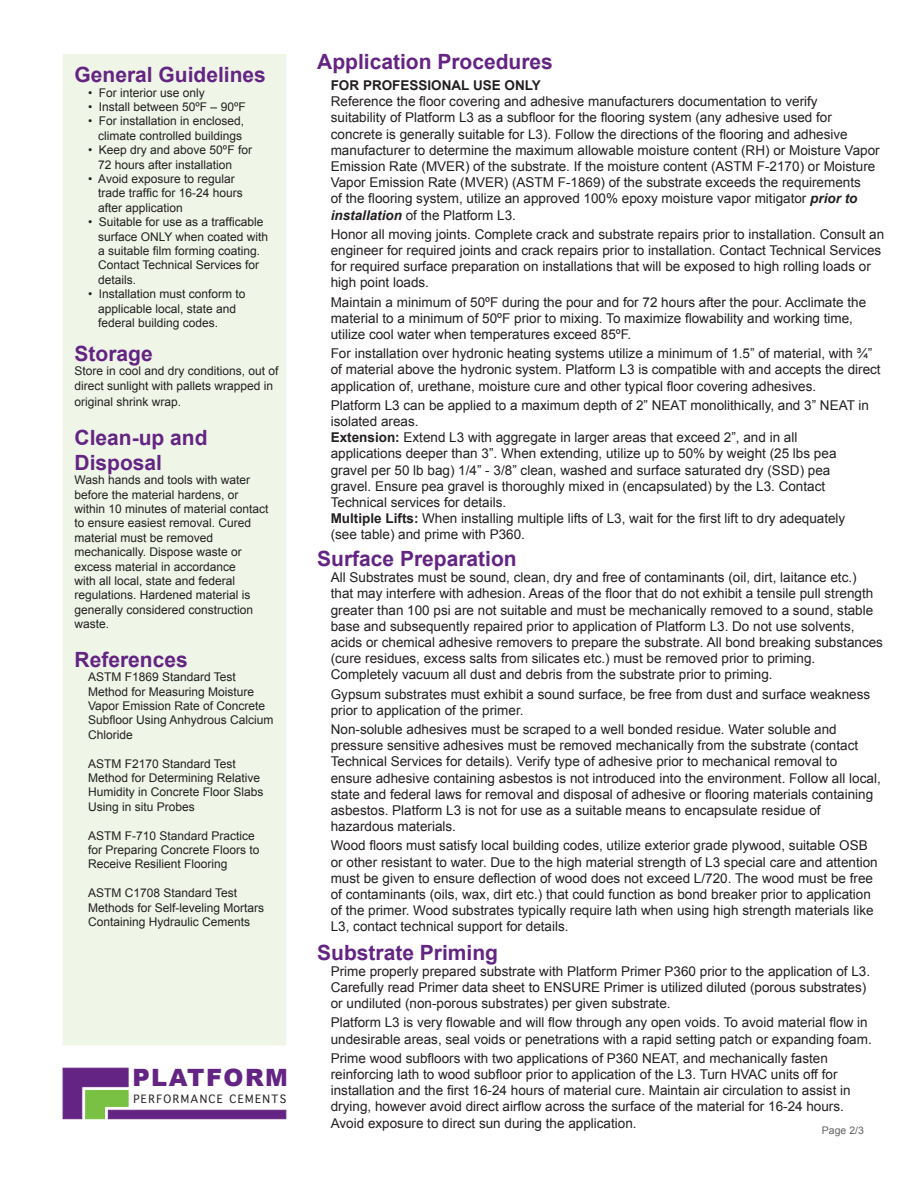
<style>
.page{position:relative;width:918px;height:1188px;background:#fff}
.page>*{position:absolute;margin:0;border:0;box-sizing:border-box;transform-origin:0 0}
.t1{font:900 23.85px "Arial";letter-spacing:.06em;color:#642483}
.t2{font:700 21px/25.2px "Arial";color:#642483}
.t3{font:13.5px/16.2px "Arial";color:#231f20}
.t4{font:700 13.5px "Arial";color:#231f20}
.t5{font:12px/14.4px "Arial";color:#231f20}
.t6{font:10.95px "Geneva";letter-spacing:.13em;color:#231f20}
.t7{font:10.5px "Arial";color:#636366}
.s1{font-weight:700;font-style:italic}
.s2{font-weight:700}
</style>
<div class="page">
<div style="left:63px;top:54px;width:223px;height:991px;background:#eff6e8"></div>
<div style="left:108px;top:1110px;width:178px;height:9px;background:#642483;border:1px solid #642483"></div>
<svg style="left:62px;top:1067px;width:67px;height:53px;background:#7e6b81"></svg>
<h2 class="t2" style="left:75px;top:63px;width:193px">General Guidelines</h2>
<p class="t5" style="left:88px;top:85px;width:118px">• For interior use only</p>
<p class="t5" style="left:88px;top:100px;width:159px">• Install between 50ºF – 90ºF</p>
<p class="t5" style="left:88px;top:114px;width:158px;text-align:right">• For installation in enclosed, climate controlled buildings</p>
<p class="t5" style="left:98px;top:143px;width:155px;text-indent:-10px">• Keep dry and above 50ºF for<br>72 hours after installation</p>
<p class="t5" style="left:98px;top:172px;width:146px;text-indent:-10px">• Avoid exposure to regular trade traffic for 16-24 hours after application</p>
<p class="t5" style="left:98px;top:215px;width:172px;text-indent:-10px">• Suitable for use as a trafficable surface ONLY when coated with a suitable film forming coating.<br>Contact Technical Services for details.</p>
<p class="t5" style="left:98px;top:287px;width:149px;text-indent:-10px">• Installation must conform to applicable local, state and federal building codes.</p>
<h2 class="t2" style="left:75px;top:342px;width:80px">Storage</h2>
<p class="t5" style="left:75px;top:364px;width:206px">Store in cool and dry conditions, out of direct sunlight with pallets wrapped in</p>
<p class="t5" style="left:75px;top:395px;width:108px">original shrink wrap.</p>
<h2 class="t2" style="left:75px;top:425px;width:135px">Clean-up and<br>Disposal</h2>
<p class="t5" style="left:75px;top:473px;width:196px">Wash hands and tools with water before the material hardens, or within 10 minutes of material contact to ensure easiest removal. Cured material must be removed mechanically. Dispose waste or excess material in accordance<br>with all local, state and federal regulations. Hardened material is generally considered construction waste.</p>
<h2 class="t2" style="left:75px;top:648px;width:115px">References</h2>
<p class="t5" style="left:88px;top:670px;width:187px">ASTM F1869 Standard Test<br>Method for Measuring Moisture<br>Vapor Emission Rate of Concrete<br>Subfloor Using Anhydrous Calcium<br>Chloride</p>
<p class="t5" style="left:88px;top:756px;width:177px">ASTM F2170 Standard Test<br>Method for Determining Relative<br>Humidity in Concrete Floor Slabs<br>Using in situ Probes</p>
<p class="t5" style="left:88px;top:828px;width:173px">ASTM F-710 Standard Practice for Preparing Concrete Floors to<br>Receive Resilient Flooring</p>
<p class="t5" style="left:88px;top:886px;width:178px">ASTM C1708 Standard Test<br>Methods for Self-leveling Mortars<br>Containing Hydraulic Cements</p>
<h1 class="t1" style="left:132px;top:1060px;width:157px">PLATFORM</h1>
<p class="t6" style="left:133px;top:1093px;width:154px">PERFORMANCE CEMENTS</p>
<h2 class="t2" style="left:317px;top:50px;width:237px">Application Procedures</h2>
<p class="t4" style="left:331px;top:76px;width:212px">FOR PROFESSIONAL USE ONLY</p>
<p class="t3" style="left:331px;top:93px;width:550px">Reference the floor covering and adhesive manufacturers documentation to verify<br>suitability of Platform L3 as a subfloor for the flooring system (any adhesive used for concrete is generally suitable for L3). Follow the directions of the flooring and adhesive manufacturer to determine the maximum allowable moisture content (RH) or Moisture Vapor Emission Rate (MVER) of the substrate. If the moisture content (ASTM F-2170) or Moisture Vapor Emission Rate (MVER) (ASTM F-1869) of the substrate exceeds the requirements<br>of the flooring system, utilize an approved 100% epoxy moisture vapor mitigator <span class="s1">prior to installation</span> of the Platform L3.</p>
<p class="t3" style="left:331px;top:226px;width:555px">Honor all moving joints. Complete crack and substrate repairs prior to installation. Consult an engineer for required joints and crack repairs prior to installation. Contact Technical Services for required surface preparation on installations that will be exposed to high rolling loads or high point loads.</p>
<p class="t3" style="left:331px;top:294px;width:537px">Maintain a minimum of 50ºF during the pour and for 72 hours after the pour. Acclimate the material to a minimum of 50ºF prior to mixing. To maximize flowability and working time, utilize cool water when temperatures exceed 85ºF.</p>
<p class="t3" style="left:331px;top:345px;width:551px">For installation over hydronic heating systems utilize a minimum of 1.5” of material, with ¾” of material above the hydronic system. Platform L3 is compatible with and accepts the direct application of, urethane, moisture cure and other typical floor covering adhesives.</p>
<p class="t3" style="left:331px;top:397px;width:540px">Platform L3 can be applied to a maximum depth of 2” NEAT monolithically, and 3” NEAT in isolated areas.<br><span class="s2">Extension:</span> Extend L3 with aggregate in larger areas that exceed 2”, and in all applications deeper than 3”. When extending, utilize up to 50% by weight (25 lbs pea gravel per 50 lb bag) 1/4” - 3/8” clean, washed and surface saturated dry (SSD) pea gravel. Ensure pea gravel is thoroughly mixed in (encapsulated) by the L3. Contact Technical services for details.<br><span class="s2">Multiple Lifts:</span> When installing multiple lifts of L3, wait for the first lift to dry adequately (see table) and prime with P360.</p>
<h2 class="t2" style="left:317px;top:547px;width:201px">Surface Preparation</h2>
<p class="t3" style="left:331px;top:570px;width:554px">All Substrates must be sound, clean, dry and free of contaminants (oil, dirt, laitance etc.)<br>that may interfere with adhesion. Areas of the floor that do not exhibit a tensile pull strength greater than 100 psi are not suitable and must be mechanically removed to a sound, stable base and subsequently repaired prior to application of Platform L3. Do not use solvents, acids or chemical adhesive removers to prepare the substrate. All bond breaking substances (cure residues, excess salts from silicates etc.) must be removed prior to priming.<br>Completely vacuum all dust and debris from the substrate prior to priming.</p>
<p class="t3" style="left:331px;top:686px;width:541px">Gypsum substrates must exhibit a sound surface, be free from dust and surface weakness prior to application of the primer.</p>
<p class="t3" style="left:331px;top:721px;width:552px">Non-soluble adhesives must be scraped to a well bonded residue. Water soluble and pressure sensitive adhesives must be removed mechanically from the substrate (contact Technical Services for details). Verify type of adhesive prior to mechanical removal to ensure adhesive containing asbestos is not introduced into the environment. Follow all local, state and federal laws for removal and disposal of adhesive or flooring materials containing asbestos. Platform L3 is not for use as a suitable means to encapsulate residue of hazardous materials.</p>
<p class="t3" style="left:331px;top:838px;width:549px">Wood floors must satisfy local building codes, utilize exterior grade plywood, suitable OSB or other resistant to water. Due to the high material strength of L3 special care and attention must be given to ensure deflection of wood does not exceed L/720. The wood must be free of contaminants (oils, wax, dirt etc.) that could function as bond breaker prior to application of the primer. Wood substrates typically require lath when using high strength materials like L3, contact technical support for details.</p>
<h2 class="t2" style="left:317px;top:940px;width:182px">Substrate Priming</h2>
<p class="t3" style="left:331px;top:963px;width:541px">Prime properly prepared substrate with Platform Primer P360 prior to the application of L3.<br>Carefully read Primer data sheet to ENSURE Primer is utilized diluted (porous substrates) or undiluted (non-porous substrates) per given substrate.</p>
<p class="t3" style="left:331px;top:1015px;width:543px">Platform L3 is very flowable and will flow through any open voids. To avoid material flow in undesirable areas, seal voids or penetrations with a rapid setting patch or expanding foam.</p>
<p class="t3" style="left:331px;top:1050px;width:521px">Prime wood subfloors with two applications of P360 NEAT, and mechanically fasten reinforcing lath to wood subfloor prior to application of the L3. Turn HVAC units off for installation and the first 16-24 hours of material cure. Maintain air circulation to assist in drying, however avoid direct airflow across the surface of the material for 16-24 hours.<br>Avoid exposure to direct sun during the application.</p>
<p class="t7" style="left:822px;top:1123px;width:44px">Page 2/3</p>
</div>
